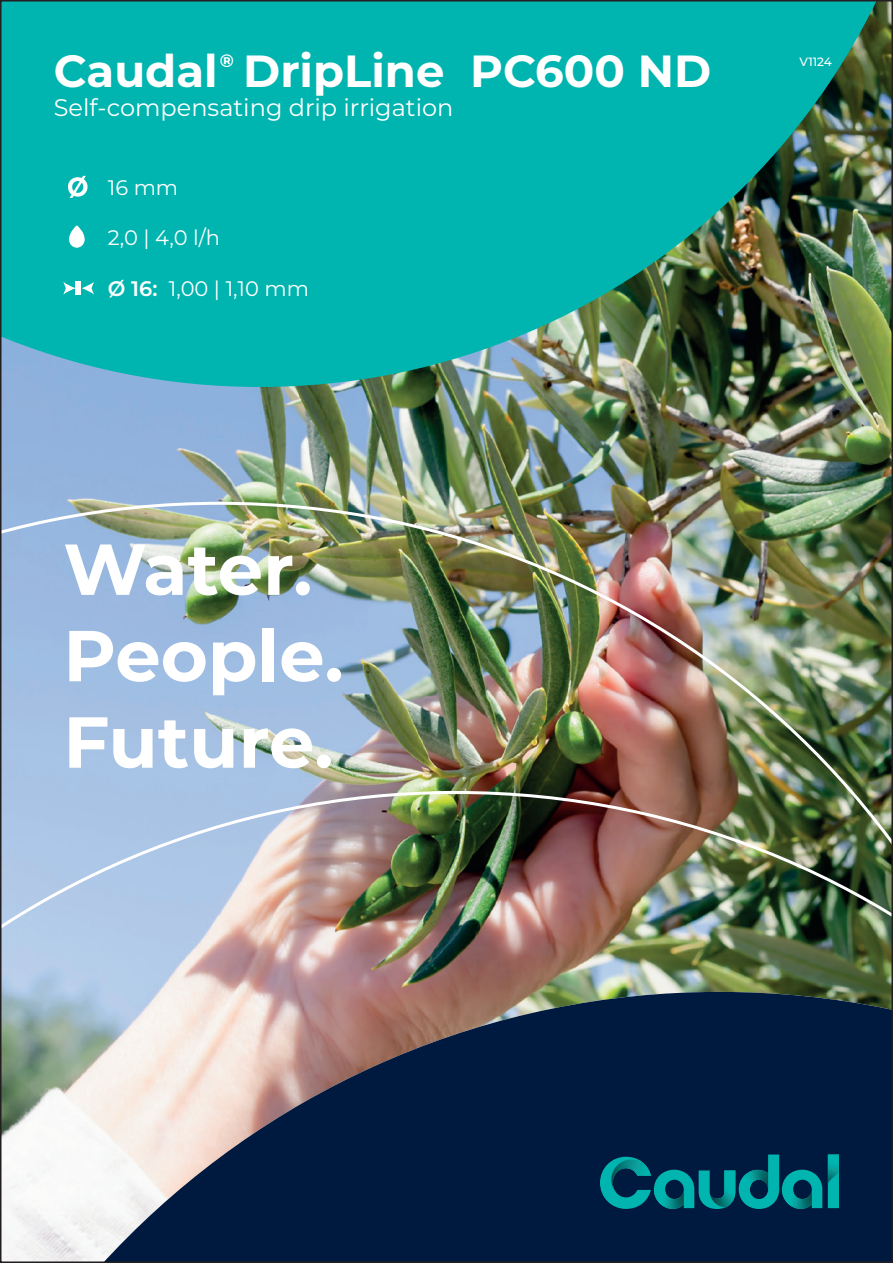
<style>
.page{position:relative;width:893px;height:1263px;background:#fff}
.page>*{position:absolute;margin:0;border:0;box-sizing:border-box;transform-origin:0 0}
.t1{font:700 72px/86.4px "Montserrat";color:#fff}
.t2{font:700 45px "Montserrat";color:#fff}
.t3{font:24px "Montserrat";color:#fff}
.t4{font:21px "Montserrat";color:#fff}
.t5{font:700 18px "Montserrat";color:#fff}
.t6{font:500 12px "Montserrat";color:#fff}
.s1{font-weight:600}
</style>
<div class="page">
<img style="left:3px;top:387px;width:887px;height:115px">
<img style="left:3px;top:3px;width:887px;height:384px">
<svg style="left:68px;top:176px;width:20px;height:36px"></svg>
<svg style="left:69px;top:226px;width:16px;height:22px"></svg>
<div style="left:76px;top:281px;width:5px;height:14px;background:#fff"></div>
<svg style="left:63px;top:282px;width:13px;height:13px"></svg>
<svg style="left:82px;top:282px;width:12px;height:13px"></svg>
<img style="left:3px;top:502px;width:887px;height:758px">
<h2 class="t2" style="left:54px;top:39px;width:659px">Caudal DripLine PC600 ND</h2>
<p class="t3" style="left:54px;top:91px;width:401px">Self-compensating drip irrigation</p>
<p class="t5" style="left:220px;top:47px;width:16px">®</p>
<p class="t6" style="left:799px;top:53px;width:34px">V1124</p>
<p class="t4" style="left:108px;top:173px;width:72px">16 mm</p>
<p class="t4" style="left:108px;top:223px;width:114px">2,0 | 4,0 l/h</p>
<p class="t4" style="left:108px;top:274px;width:203px"><span class="s1">Ø 16:</span> 1,00 | 1,10 mm</p>
<h1 class="t1" style="left:63px;top:522px;width:282px">Water.<br>People.<br>Future.</h1>
</div>
